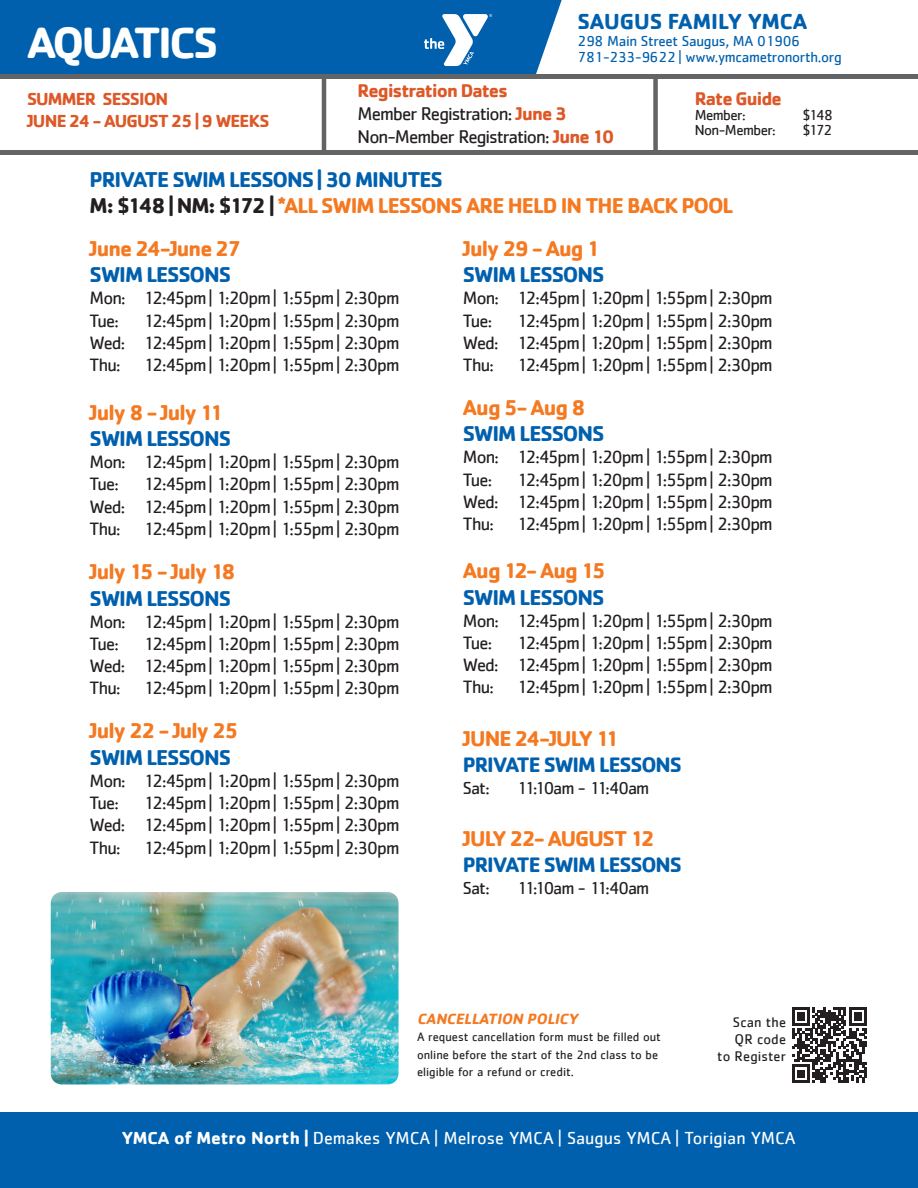
<style>
.page{position:relative;width:918px;height:1188px;background:#fff}
.page>*{position:absolute;margin:0;border:0;box-sizing:border-box;transform-origin:0 0}
.t1{font:700 45.15px "Cachet";letter-spacing:-.055em;color:#fff}
.t2{font:700 22.5px "Cachet";color:#0160ae}
.t3{font:700 22.2px "Cachet";letter-spacing:-.045em;color:#f47921}
.t4{font:700 22.2px "Cachet";letter-spacing:-.045em;color:#0160ae}
.t5{font:700 21.6px "Cachet";letter-spacing:-.05em;color:#0160ae}
.t6{font:18.9px "Cachet";letter-spacing:-.05em;color:#231f20}
.t7{font:700 18.9px "Cachet";letter-spacing:-.045em;color:#dd5827}
.t8{font:18.45px "Cachet";letter-spacing:-.055em;color:#231f20}
.t9{font:18px "Cachet";color:#fff}
.t10{font:18px "Cachet";letter-spacing:-.055em;color:#231f20}
.t11{font:700 18px "Cachet";letter-spacing:-.045em;color:#dd5827}
.t12{font:italic 700 15.3px "Cachet";color:#f47921}
.t13{font:15px "Cachet";letter-spacing:-.02em;color:#0160ae}
.t14{font:15px "Cachet";letter-spacing:-.04em;color:#231f20}
.t15{font:14.4px "Cachet";letter-spacing:.01em;color:#231f20}
.t16{font:12.6px/17.4px "Cachet";color:#231f20}
.s1{font-weight:700;color:#dd5827}
.s2{color:#231f20}
.s3{font-weight:700}
</style>
<div class="page">
<img style="left:51px;top:892px;width:348px;height:192px">
<div style="left:0;top:0;width:562px;height:74px;background:#0160ae"></div>
<div style="left:0;top:1113px;width:918px;height:75px;background:#0160ae"></div>
<hr style="left:322px;top:75px;width:4px;height:78px;background:#636366">
<div style="left:653px;top:76px;width:5px;height:78px;background:#636366"></div>
<hr style="left:0;top:74px;width:918px;height:4px;background:#636466">
<hr style="left:0;top:150px;width:918px;height:4px;background:#636466">
<svg style="left:792px;top:1008px;width:75px;height:75px"></svg>
<p class="t1" style="left:27px;top:14px;width:193px">AQUATICS</p>
<p class="t11" style="left:27px;top:87px;width:143px">SUMMER SESSION</p>
<p class="t11" style="left:27px;top:110px;width:244px">JUNE 24 - AUGUST 25 | 9 WEEKS</p>
<p class="t2" style="left:578px;top:7px;width:231px">SAUGUS FAMILY YMCA</p>
<p class="t13" style="left:578px;top:32px;width:224px">298 Main Street Saugus, MA 01906</p>
<p class="t13" style="left:578px;top:49px;width:266px">781-233-9622 | www.ymcametronorth.org</p>
<p class="t7" style="left:358px;top:79px;width:152px">Registration Dates</p>
<p class="t6" style="left:358px;top:103px;width:211px">Member Registration: <span class="s1">June 3</span></p>
<p class="t6" style="left:358px;top:126px;width:258px">Non-Member Registration: <span class="s1">June 10</span></p>
<p class="t7" style="left:695px;top:87px;width:89px">Rate Guide</p>
<p class="t14" style="left:695px;top:106px;width:52px">Member:</p>
<p class="t14" style="left:803px;top:106px;width:32px">$148</p>
<p class="t14" style="left:695px;top:121px;width:83px">Non-Member:</p>
<p class="t14" style="left:803px;top:121px;width:31px">$172</p>
<p class="t4" style="left:90px;top:165px;width:355px">PRIVATE SWIM LESSONS | 30 MINUTES</p>
<p class="t3" style="left:90px;top:191px;width:645px"><span class="s2">M: $148 | NM: $172 |</span> *ALL SWIM LESSONS ARE HELD IN THE BACK POOL</p>
<p class="t3" style="left:90px;top:234px;width:153px">June 24-June 27</p>
<p class="t4" style="left:90px;top:261px;width:143px">SWIM LESSONS</p>
<p class="t8" style="left:90px;top:288px;width:311px">Mon: 12:45pm | 1:20pm | 1:55pm | 2:30pm</p>
<p class="t8" style="left:90px;top:310px;width:31px">Tue:</p>
<p class="t8" style="left:144px;top:310px;width:257px">12:45pm | 1:20pm | 1:55pm | 2:30pm</p>
<p class="t8" style="left:90px;top:332px;width:311px">Wed: 12:45pm | 1:20pm | 1:55pm | 2:30pm</p>
<p class="t8" style="left:90px;top:354px;width:311px">Thu: 12:45pm | 1:20pm | 1:55pm | 2:30pm</p>
<p class="t3" style="left:90px;top:398px;width:136px">July 8 - July 11</p>
<p class="t4" style="left:90px;top:424px;width:143px">SWIM LESSONS</p>
<p class="t8" style="left:90px;top:451px;width:311px">Mon: 12:45pm | 1:20pm | 1:55pm | 2:30pm</p>
<p class="t8" style="left:90px;top:474px;width:31px">Tue:</p>
<p class="t8" style="left:144px;top:474px;width:257px">12:45pm | 1:20pm | 1:55pm | 2:30pm</p>
<p class="t8" style="left:90px;top:496px;width:311px">Wed: 12:45pm | 1:20pm | 1:55pm | 2:30pm</p>
<p class="t8" style="left:90px;top:518px;width:311px">Thu: 12:45pm | 1:20pm | 1:55pm | 2:30pm</p>
<p class="t3" style="left:90px;top:557px;width:148px">July 15 - July 18</p>
<p class="t4" style="left:90px;top:584px;width:143px">SWIM LESSONS</p>
<p class="t8" style="left:90px;top:611px;width:311px">Mon: 12:45pm | 1:20pm | 1:55pm | 2:30pm</p>
<p class="t8" style="left:90px;top:633px;width:31px">Tue:</p>
<p class="t8" style="left:144px;top:633px;width:257px">12:45pm | 1:20pm | 1:55pm | 2:30pm</p>
<p class="t8" style="left:90px;top:655px;width:311px">Wed: 12:45pm | 1:20pm | 1:55pm | 2:30pm</p>
<p class="t8" style="left:90px;top:677px;width:311px">Thu: 12:45pm | 1:20pm | 1:55pm | 2:30pm</p>
<p class="t3" style="left:90px;top:717px;width:150px">July 22 - July 25</p>
<p class="t4" style="left:90px;top:743px;width:143px">SWIM LESSONS</p>
<p class="t8" style="left:90px;top:770px;width:311px">Mon: 12:45pm | 1:20pm | 1:55pm | 2:30pm</p>
<p class="t8" style="left:90px;top:792px;width:31px">Tue:</p>
<p class="t8" style="left:144px;top:792px;width:257px">12:45pm | 1:20pm | 1:55pm | 2:30pm</p>
<p class="t8" style="left:90px;top:815px;width:311px">Wed: 12:45pm | 1:20pm | 1:55pm | 2:30pm</p>
<p class="t8" style="left:90px;top:837px;width:311px">Thu: 12:45pm | 1:20pm | 1:55pm | 2:30pm</p>
<p class="t3" style="left:463px;top:234px;width:139px">July 29 - Aug 1</p>
<p class="t4" style="left:463px;top:261px;width:143px">SWIM LESSONS</p>
<p class="t8" style="left:463px;top:288px;width:311px">Mon: 12:45pm | 1:20pm | 1:55pm | 2:30pm</p>
<p class="t8" style="left:463px;top:310px;width:31px">Tue:</p>
<p class="t8" style="left:517px;top:310px;width:257px">12:45pm | 1:20pm | 1:55pm | 2:30pm</p>
<p class="t8" style="left:463px;top:332px;width:311px">Wed: 12:45pm | 1:20pm | 1:55pm | 2:30pm</p>
<p class="t8" style="left:463px;top:354px;width:311px">Thu: 12:45pm | 1:20pm | 1:55pm | 2:30pm</p>
<p class="t3" style="left:463px;top:393px;width:124px">Aug 5- Aug 8</p>
<p class="t4" style="left:463px;top:419px;width:143px">SWIM LESSONS</p>
<p class="t8" style="left:463px;top:447px;width:311px">Mon: 12:45pm | 1:20pm | 1:55pm | 2:30pm</p>
<p class="t8" style="left:463px;top:469px;width:31px">Tue:</p>
<p class="t8" style="left:517px;top:469px;width:257px">12:45pm | 1:20pm | 1:55pm | 2:30pm</p>
<p class="t8" style="left:463px;top:491px;width:311px">Wed: 12:45pm | 1:20pm | 1:55pm | 2:30pm</p>
<p class="t8" style="left:463px;top:513px;width:311px">Thu: 12:45pm | 1:20pm | 1:55pm | 2:30pm</p>
<p class="t3" style="left:463px;top:556px;width:144px">Aug 12- Aug 15</p>
<p class="t4" style="left:463px;top:583px;width:143px">SWIM LESSONS</p>
<p class="t8" style="left:463px;top:610px;width:311px">Mon: 12:45pm | 1:20pm | 1:55pm | 2:30pm</p>
<p class="t8" style="left:463px;top:632px;width:31px">Tue:</p>
<p class="t8" style="left:517px;top:632px;width:257px">12:45pm | 1:20pm | 1:55pm | 2:30pm</p>
<p class="t8" style="left:463px;top:654px;width:311px">Wed: 12:45pm | 1:20pm | 1:55pm | 2:30pm</p>
<p class="t8" style="left:463px;top:676px;width:311px">Thu: 12:45pm | 1:20pm | 1:55pm | 2:30pm</p>
<p class="t3" style="left:463px;top:724px;width:158px">JUNE 24-JULY 11</p>
<p class="t5" style="left:463px;top:751px;width:221px">PRIVATE SWIM LESSONS</p>
<p class="t10" style="left:463px;top:777px;width:28px">Sat:</p>
<p class="t10" style="left:517px;top:777px;width:134px">11:10am - 11:40am</p>
<p class="t3" style="left:463px;top:824px;width:194px">JULY 22- AUGUST 12</p>
<p class="t5" style="left:463px;top:851px;width:221px">PRIVATE SWIM LESSONS</p>
<p class="t10" style="left:463px;top:877px;width:28px">Sat:</p>
<p class="t10" style="left:517px;top:877px;width:134px">11:10am - 11:40am</p>
<p class="t12" style="left:417px;top:1009px;width:166px">CANCELLATION POLICY</p>
<p class="t16" style="left:417px;top:1028px;width:245px">A request cancellation form must be filled out online before the start of the 2nd class to be eligible for a refund or credit.</p>
<p class="t15" style="left:733px;top:1013px;width:55px">Scan the</p>
<p class="t15" style="left:735px;top:1031px;width:53px">QR code</p>
<p class="t15" style="left:717px;top:1048px;width:70px">to Register</p>
<p class="t9" style="left:122px;top:1127px;width:675px"><span class="s3">YMCA of Metro North |</span> Demakes YMCA | Melrose YMCA | Saugus YMCA | Torigian YMCA</p>
</div>
